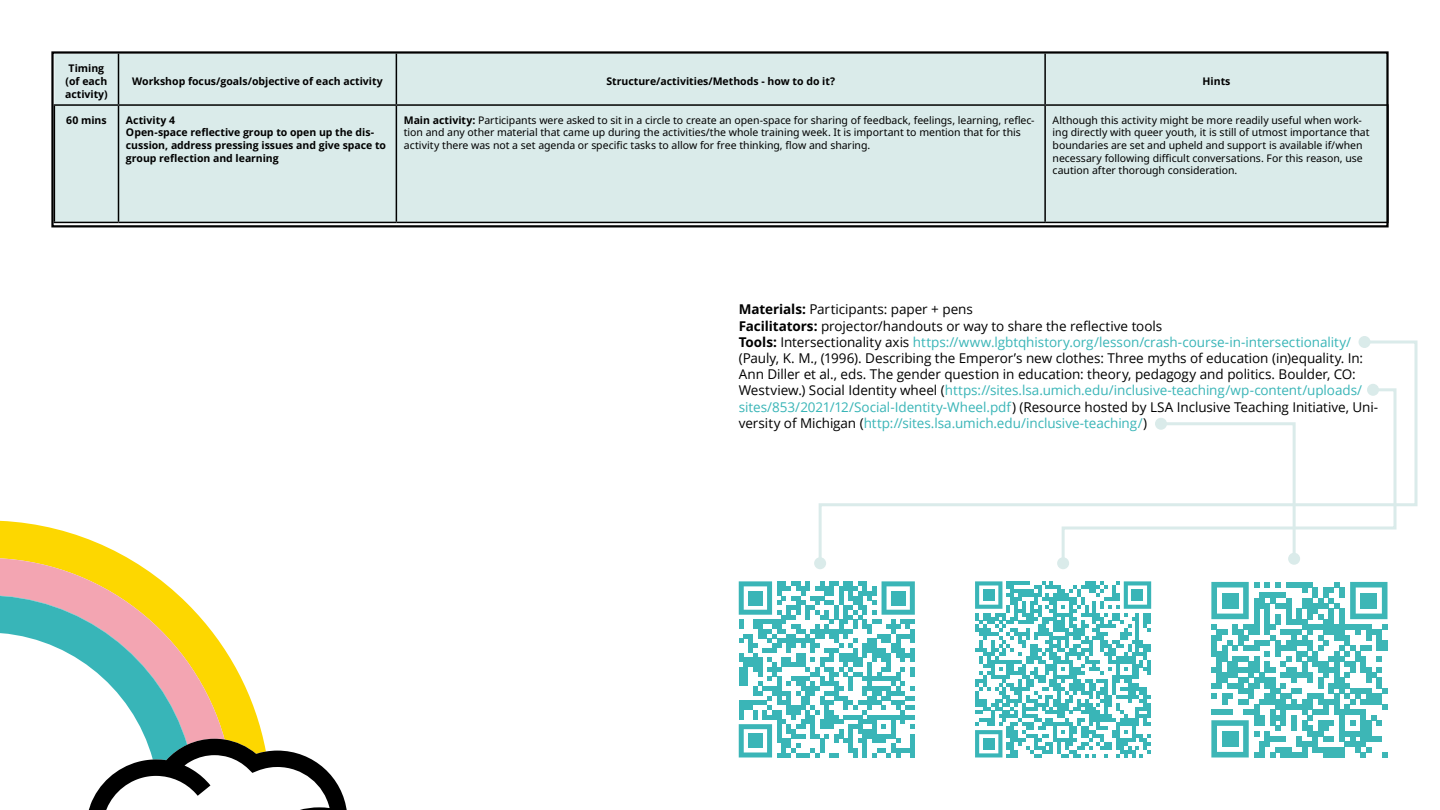
<style>
.page{position:relative;width:1440px;height:810px;background:#fff}
.page>*{position:absolute;margin:0;border:0;box-sizing:border-box;transform-origin:0 0}
.t1{font:13.5px/16.2px "Open Sans";letter-spacing:-.005em;color:#000}
.t2{font:10.5px/12.6px "Noto Sans";letter-spacing:-.005em;color:#000}
.t3{font:700 10.5px/12.6px "Open Sans";color:#000;text-align:center}
.s1{font-family:"Open Sans";font-weight:700}
.s2{font-weight:700}
.s3{color:#39b5b7}
</style>
<div class="page">
<div style="left:54px;top:54px;width:1332px;height:168px;background:#daebea"></div>
<hr style="left:118px;top:54px;width:1px;height:50px;background:#000">
<hr style="left:396px;top:54px;width:1px;height:50px;background:#000">
<hr style="left:1044px;top:54px;width:2px;height:50px;background:#000">
<hr style="left:54px;top:104px;width:64px;height:2px;background:#000">
<hr style="left:118px;top:104px;width:278px;height:2px;background:#000">
<hr style="left:396px;top:104px;width:649px;height:2px;background:#000">
<hr style="left:1045px;top:104px;width:344px;height:2px;background:#000">
<hr style="left:396px;top:106px;width:1px;height:116px;background:#000">
<hr style="left:1044px;top:106px;width:2px;height:116px;background:#000">
<hr style="left:118px;top:222px;width:278px;height:1px;background:#000">
<hr style="left:396px;top:222px;width:649px;height:1px;background:#000">
<hr style="left:1045px;top:222px;width:344px;height:1px;background:#000">
<hr style="left:54px;top:106px;width:1px;height:116px;background:#000">
<hr style="left:118px;top:106px;width:1px;height:116px;background:#000">
<hr style="left:54px;top:222px;width:64px;height:1px;background:#000">
<div style="left:51px;top:51px;width:1338px;height:176px;border:2px solid #000"></div>
<svg style="left:739px;top:581px;width:176px;height:177px"></svg>
<div style="left:748px;top:591px;width:15px;height:14px;background:#3ab5b7"></div>
<div style="left:891px;top:591px;width:14px;height:14px;background:#3ab5b7"></div>
<div style="left:748px;top:734px;width:15px;height:14px;background:#3ab5b7"></div>
<svg style="left:1211px;top:582px;width:177px;height:176px"></svg>
<div style="left:1222px;top:593px;width:16px;height:16px;background:#3db6b6"></div>
<div style="left:1361px;top:593px;width:16px;height:16px;background:#3db6b6"></div>
<div style="left:1222px;top:731px;width:16px;height:16px;background:#3db6b6"></div>
<svg style="left:818px;top:339px;width:600px;height:227px"></svg>
<div style="left:1359px;top:336px;width:12px;height:12px;background:#daebea;border-radius:50%"></div>
<div style="left:814px;top:557px;width:12px;height:12px;background:#daebea;border-radius:50%"></div>
<svg style="left:0;top:520px;width:128px;height:38px;fill:#fdd700"></svg>
<svg style="left:0;top:558px;width:347px;height:252px"></svg>
<svg style="left:1060px;top:387px;width:338px;height:179px"></svg>
<div style="left:1057px;top:557px;width:12px;height:12px;background:#daebea;border-radius:50%"></div>
<div style="left:1367px;top:384px;width:12px;height:12px;background:#daebea;border-radius:50%"></div>
<svg style="left:975px;top:581px;width:176px;height:177px"></svg>
<div style="left:983px;top:589px;width:12px;height:12px;background:#39b5b7"></div>
<div style="left:1132px;top:589px;width:11px;height:12px;background:#39b5b7"></div>
<div style="left:983px;top:738px;width:12px;height:12px;background:#39b5b7"></div>
<p class="t3" style="left:65px;top:62px;width:44px">Timing (of each activity)</p>
<p class="t3" style="left:132px;top:75px;width:252px">Workshop focus/goals/objective of each activity</p>
<p class="t3" style="left:606px;top:75px;width:230px">Structure/activities/Methods - how to do it?</p>
<p class="t3" style="left:1203px;top:75px;width:29px">Hints</p>
<p class="t3" style="left:66px;top:113px;width:42px">60 mins</p>
<p class="t3" style="left:126px;top:113px;width:262px;text-align:left">Activity 4<br>Open-space reflective group to open up the dis&shy;cussion, address pressing issues and give space to group reflection and learning</p>
<p class="t2" style="left:404px;top:114px;width:632px"><span class="s1">Main activity:</span> Participants were asked to sit in a circle to create an open-space for sharing of feedback, feelings, learning, reflec&shy;tion and any other material that came up during the activities/the whole training week. It is important to mention that for this activity there was not a set agenda or specific tasks to allow for free thinking, flow and sharing.</p>
<p class="t2" style="left:1053px;top:114px;width:318px">Although this activity might be more readily useful when work&shy;ing directly with queer youth, it is still of utmost importance that boundaries are set and upheld and support is available if/when necessary following difficult conversations. For this reason, use caution after thorough consideration.</p>
<p class="t1" style="left:739px;top:301px;width:641px"><span class="s2">Materials:</span> Participants: paper + pens<br><span class="s2">Facilitators:</span> projector/handouts or way to share the reflective tools<br><span class="s2">Tools:</span> Intersectionality axis <span class="s3">https://www.lgbtqhistory.org/lesson/crash-course-in-intersectionality/ </span>(Pauly, K. M., (1996). Describing the Emperor’s new clothes: Three myths of education (in)equality. In:<br>Ann Diller et al., eds. The gender question in education: theory, pedagogy and politics. Boulder, CO:<br>Westview.) Social Identity wheel (<span class="s3">https://sites.lsa.umich.edu/inclusive-teaching/wp-content/uploads/ sites/853/2021/12/Social-Identity-Wheel.pdf</span>) (Resource hosted by LSA Inclusive Teaching Initiative, Uni&shy;versity of Michigan (<span class="s3">http://sites.lsa.umich.edu/inclusive-teaching/</span>)</p>
</div>
